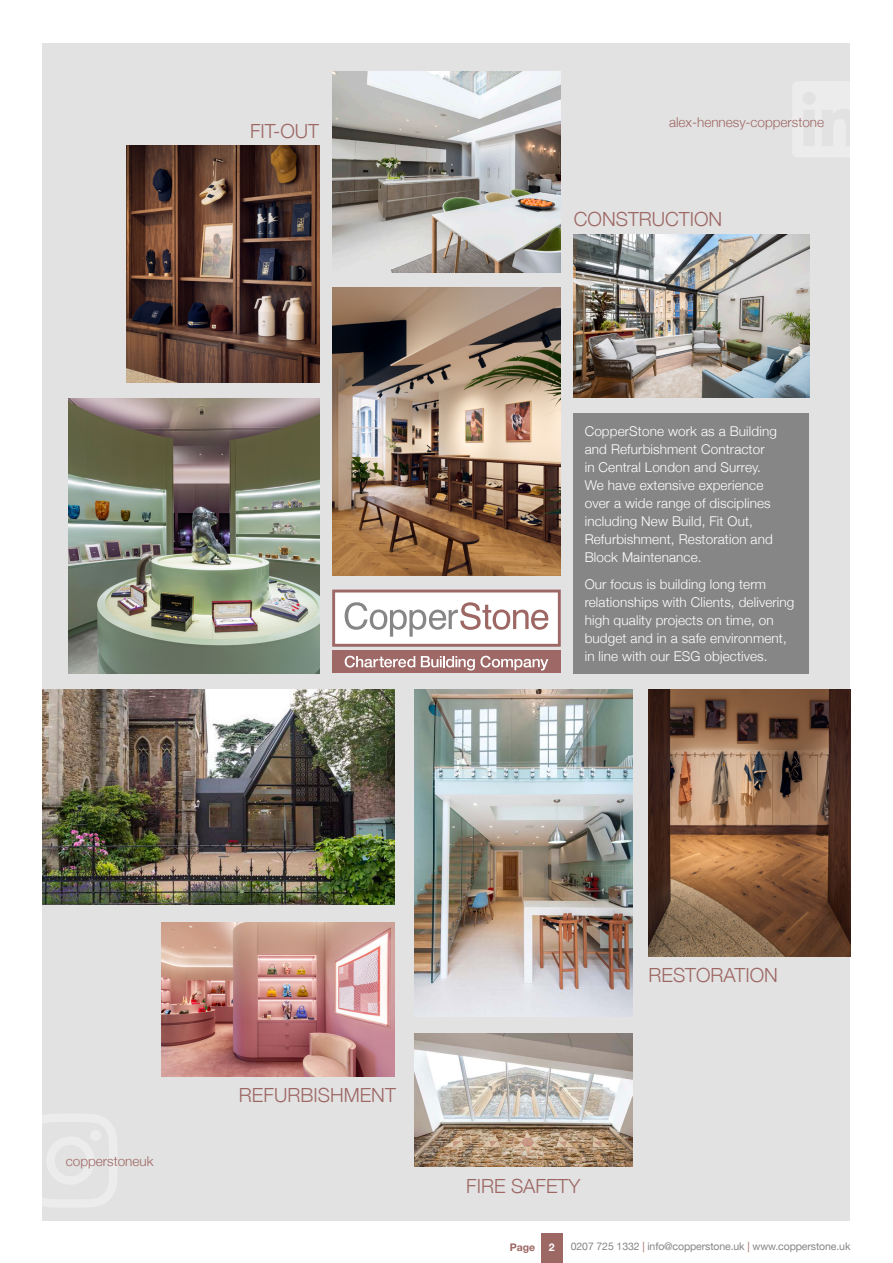
<style>
.page{position:relative;width:893px;height:1263px;background:#fff}
.page>*{position:absolute;margin:0;border:0;box-sizing:border-box;transform-origin:0 0}
.t1{font:300 19.5px "Helvetica Neue";color:#9d6764}
.t2{font:300 13.5px/18px "Helvetica Neue";letter-spacing:.01em;color:#fff}
.t3{font:300 13.5px "Helvetica Neue";color:#9d6764}
.t4{font:10.5px "Helvetica Neue";letter-spacing:-.01em;color:#868686}
.t5{font:700 10.5px "Helvetica Neue";color:#9d6764}
.t6{font:700 10.5px "Helvetica Neue";color:#fff}
.s1{color:#9d6764}
</style>
<div class="page">
<div style="left:541px;top:1233px;width:21px;height:30px;background:#9d6764"></div>
<div style="left:43px;top:43px;width:807px;height:1177px;background:#e2e2e2"></div>
<svg style="left:332px;top:590px;width:229px;height:57px;background:#e3dad9"></svg>
<div style="left:332px;top:650px;width:229px;height:23px;background:#9d6866"></div>
<svg style="left:345px;top:656px;width:70px;height:11px"></svg>
<svg style="left:421px;top:656px;width:127px;height:14px"></svg>
<img style="left:69px;top:398px;width:250px;height:276px">
<img style="left:332px;top:287px;width:229px;height:288px">
<img style="left:648px;top:690px;width:202px;height:267px">
<div style="left:574px;top:413px;width:235px;height:261px;background:#868686"></div>
<img style="left:162px;top:922px;width:233px;height:154px">
<img style="left:414px;top:690px;width:218px;height:326px">
<img style="left:43px;top:690px;width:352px;height:215px">
<img style="left:414px;top:1033px;width:218px;height:133px">
<img style="left:127px;top:146px;width:192px;height:236px">
<svg style="left:42px;top:1113px;width:1px;height:95px"></svg>
<div style="left:90px;top:1130px;width:11px;height:11px;background:#ececec;border-radius:50%"></div>
<svg style="left:332px;top:71px;width:229px;height:202px"></svg>
<img style="left:574px;top:235px;width:235px;height:162px">
<p class="t1" style="left:250px;top:115px;width:70px">FIT-OUT</p>
<p class="t3" style="left:669px;top:111px;width:157px">alex-hennesy-copperstone</p>
<p class="t1" style="left:574px;top:203px;width:150px">CONSTRUCTION</p>
<p class="t2" style="left:585px;top:421px;width:194px">CopperStone work as a Building and Refurbishment Contractor in Central London and Surrey.<br>We have extensive experience over a wide range of disciplines including New Build, Fit Out,<br>Refurbishment, Restoration and<br>Block Maintenance.</p>
<p class="t2" style="left:585px;top:574px;width:211px">Our focus is building long term relationships with Clients, delivering high quality projects on time, on budget and in a safe environment, in line with our ESG objectives.</p>
<p class="t3" style="left:66px;top:1150px;width:89px">copperstoneuk</p>
<p class="t1" style="left:239px;top:1080px;width:158px">REFURBISHMENT</p>
<p class="t1" style="left:648px;top:960px;width:131px">RESTORATION</p>
<p class="t1" style="left:466px;top:1171px;width:116px">FIRE SAFETY</p>
<p class="t5" style="left:510px;top:1239px;width:27px">Page</p>
<p class="t6" style="left:549px;top:1239px;width:7px">2</p>
<p class="t4" style="left:571px;top:1239px;width:281px">0207 725 1332 <span class="s1">|</span> info@copperstone.uk <span class="s1">|</span> www.copperstone.uk</p>
</div>
